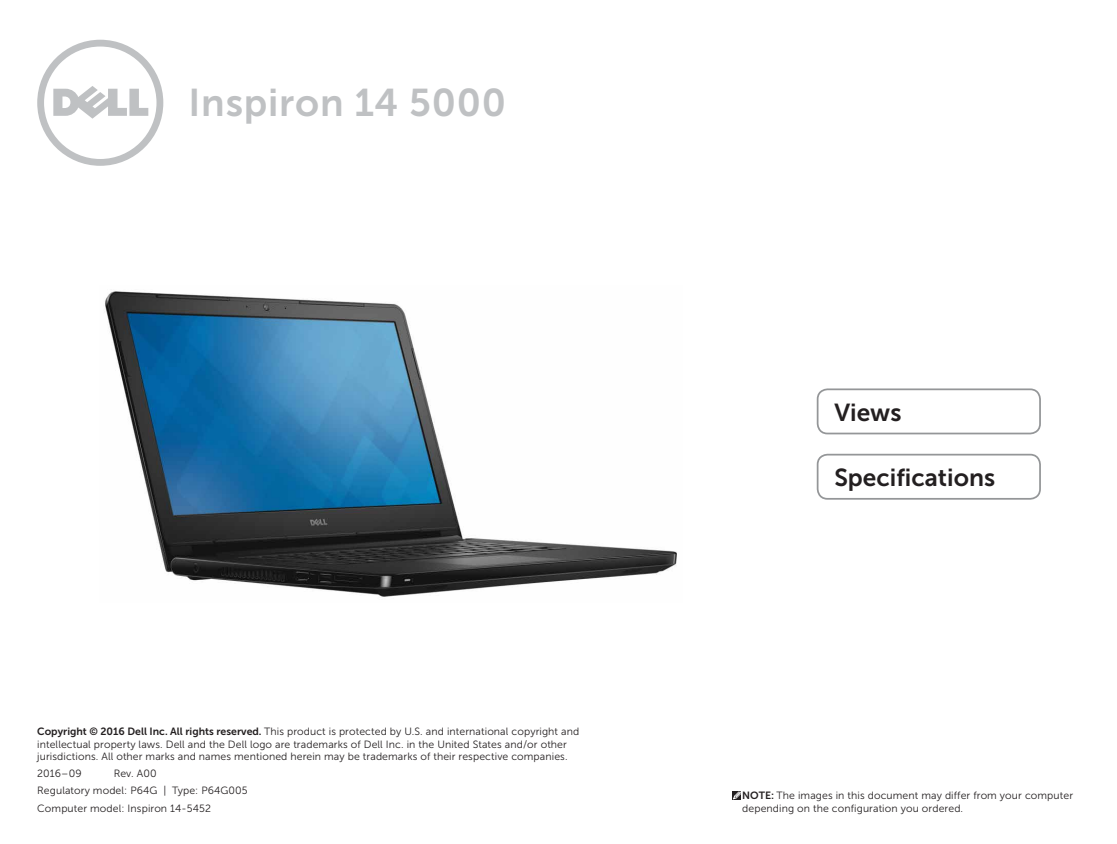
<style>
.page{position:relative;width:1117px;height:844px;background:#fff}
.page>*{position:absolute;margin:0;border:0;box-sizing:border-box;transform-origin:0 0}
.Brand{font:38.5px "Museo Sans For Dell 700";letter-spacing:.02em;color:#bfc1c3}
.Cover_Title{font:24.5px "Museo Sans For Dell 700";color:#231f20}
.Legal_1{font:10.5px/12.2px "Museo Sans For Dell 300";letter-spacing:.01em;color:#231f20}
.Note_Legal{font:10.5px/12.2px "Museo Sans For Dell 300";letter-spacing:.01em;color:#231f20}
.s1{font-family:"Museo Sans For Dell 700"}
</style>
<div class="page">
<div style="left:816px;top:388px;width:224px;height:46px;border:2px solid #949698;border-radius:10px"></div>
<div style="left:816px;top:453px;width:224px;height:46px;border:2px solid #949698;border-radius:10px"></div>
<img style="left:105px;top:291px;width:572px;height:306px">
<svg style="left:37px;top:40px;width:126px;height:126px"></svg>
<div style="left:732px;top:791px;width:8px;height:9px;background:#231f20"></div>
<svg style="left:733px;top:791px;width:7px;height:8px"></svg>
<p class="Brand" style="left:189px;top:81px;width:319px">Inspiron 14 5000</p>
<p class="Legal_1" style="left:37px;top:725px;width:543px"><span class="s1">Copyright © 2016 Dell Inc. All rights reserved.</span> This product is protected by U.S. and international copyright and intellectual property laws. Dell and the Dell logo are trademarks of Dell Inc. in the United States and/or other jurisdictions. All other marks and names mentioned herein may be trademarks of their respective companies.</p>
<p class="Legal_1" style="left:37px;top:767px;width:46px">2016–09</p>
<p class="Legal_1" style="left:114px;top:767px;width:45px">Rev. A00</p>
<p class="Legal_1" style="left:37px;top:784px;width:212px">Regulatory model: P64G | Type: P64G005</p>
<p class="Legal_1" style="left:37px;top:801px;width:175px">Computer model: Inspiron 14-5452</p>
<p class="Cover_Title" style="left:834px;top:398px;width:69px">Views</p>
<p class="Cover_Title" style="left:834px;top:463px;width:162px">Specifications</p>
<p class="Note_Legal" style="left:742px;top:789px;width:332px"><span class="s1">NOTE:</span> The images in this document may differ from your computer depending on the configuration you ordered.</p>
</div>
